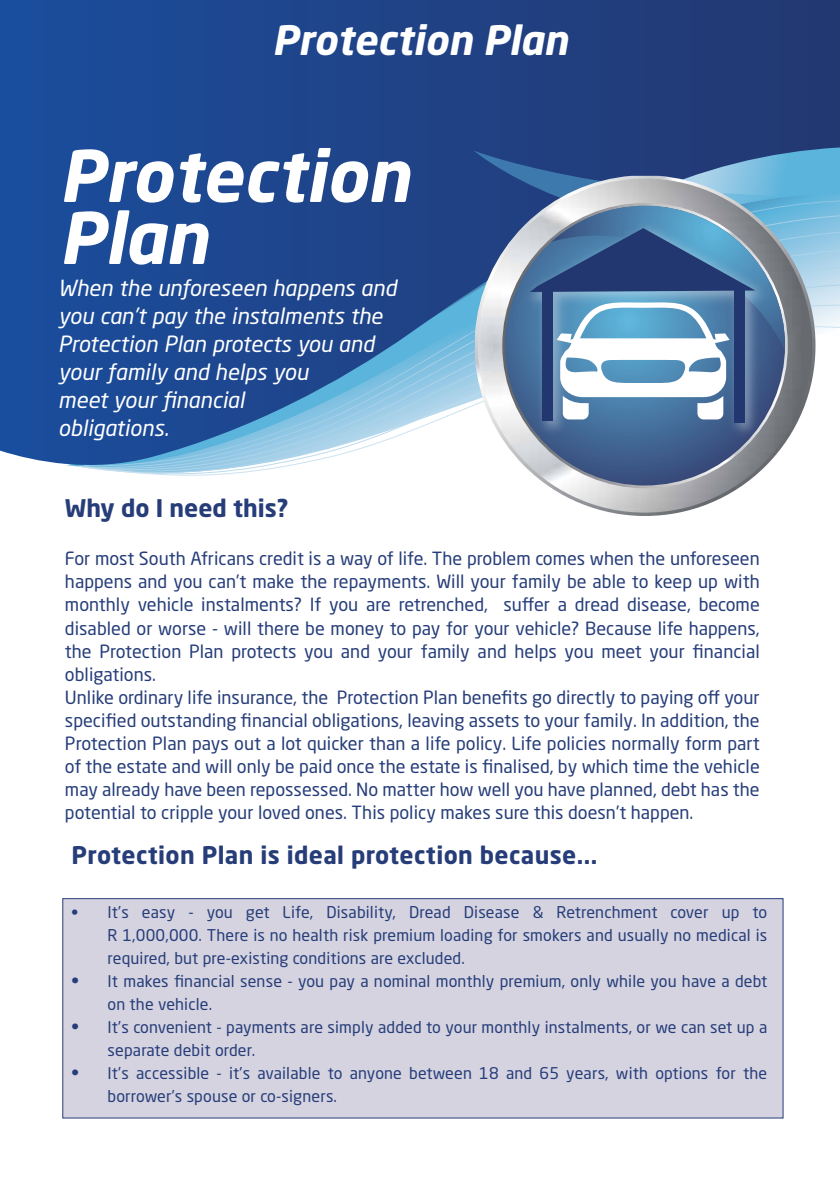
<style>
.page{position:relative;width:840px;height:1191px;background:#fff}
.page>*{position:absolute;margin:0;border:0;box-sizing:border-box;transform-origin:0 0}
.t1{font:italic 700 70px/62px "Neo Sans Std";color:#fff}
.t2{font:italic 700 40px "Neo Sans Std";color:#fff}
.t3{font:700 24px "Neo Sans Std";letter-spacing:.015em;color:#263d79}
.t4{font:italic 22px/28px "Neo Sans Std";color:#fff}
.t5{font:18px/23px "Neo Sans Std";color:#263d79}
.t6{font:16px/23px "Neo Sans Std";letter-spacing:.01em;color:#263d79}
.s1{font-weight:700}
.s2{font-weight:500;font-size:18px}
</style>
<div class="page">
<div style="left:62px;top:898px;width:721px;height:220px;background:#d5d3e0;border:1px solid #263d79"></div>
<svg style="left:0;top:0;width:839px;height:473px;background:#305798"></svg>
<img style="left:474px;top:176px;width:341px;height:340px">
<img style="left:477px;top:179px;width:334px;height:333px;border-radius:167px">
<img style="left:504px;top:206px;width:280px;height:279px;border-radius:140px">
<img style="left:518px;top:292px;width:257px;height:150px">
<svg style="left:473px;top:151px;width:315px;height:141px;background:#5b7ba2"></svg>
<div style="left:734px;top:287px;width:10px;height:136px;background:#22376f"></div>
<div style="left:542px;top:285px;width:10px;height:136px;background:#22376f"></div>
<h2 class="t2" style="left:272px;top:15px;width:297px">Protection Plan</h2>
<h1 class="t1" style="left:59px;top:143px;width:352px">Protection<br>Plan</h1>
<p class="t4" style="left:58px;top:273px;width:340px">When the unforeseen happens and you can’t pay the instalments the<br>Protection Plan protects you and your family and helps you<br>meet your financial<br>obligations.</p>
<h3 class="t3" style="left:65px;top:493px;width:225px">Why do I need this?</h3>
<p class="t5" style="left:65px;top:547px;width:696px">For most South Africans credit is a way of life. The problem comes when the unforeseen happens and you can’t make the repayments. Will your family be able to keep up with monthly vehicle instalments? If you are retrenched, suffer a dread disease, become disabled or worse - will there be money to pay for your vehicle? Because life happens, the Protection Plan protects you and your family and helps you meet your financial obligations.<br>Unlike ordinary life insurance, the Protection Plan benefits go directly to paying off your specified outstanding financial obligations, leaving assets to your family. In addition, the Protection Plan pays out a lot quicker than a life policy. Life policies normally form part of the estate and will only be paid once the estate is finalised, by which time the vehicle may already have been repossessed. No matter how well you have planned, debt has the potential to cripple your loved ones. This policy makes sure this doesn’t happen.</p>
<h3 class="t3" style="left:72px;top:839px;width:527px">Protection Plan is ideal protection because...</h3>
<p class="t6" style="left:107px;top:900px;width:661px;text-align:justify;text-indent:-36px"><span class="s1">•</span> It’s easy - you get Life, Disability, Dread Disease &amp; Retrenchment cover up to R 1,000,000. There is no health risk premium loading for smokers and usually no medical is required, but pre-existing conditions are excluded.</p>
<p class="t6" style="left:107px;top:969px;width:660px;text-indent:-36px"><span class="s2">•</span> It makes financial sense - you pay a nominal monthly premium, only while you have a debt on the vehicle.</p>
<p class="t6" style="left:107px;top:1015px;width:661px;text-indent:-36px"><span class="s2">•</span> It’s convenient - payments are simply added to your monthly instalments, or we can set up a separate debit order.</p>
<p class="t6" style="left:107px;top:1061px;width:661px;text-indent:-36px"><span class="s2">•</span> It’s accessible - it’s available to anyone between 18 and 65 years, with options for the borrower’s spouse or co-signers.</p>
</div>
